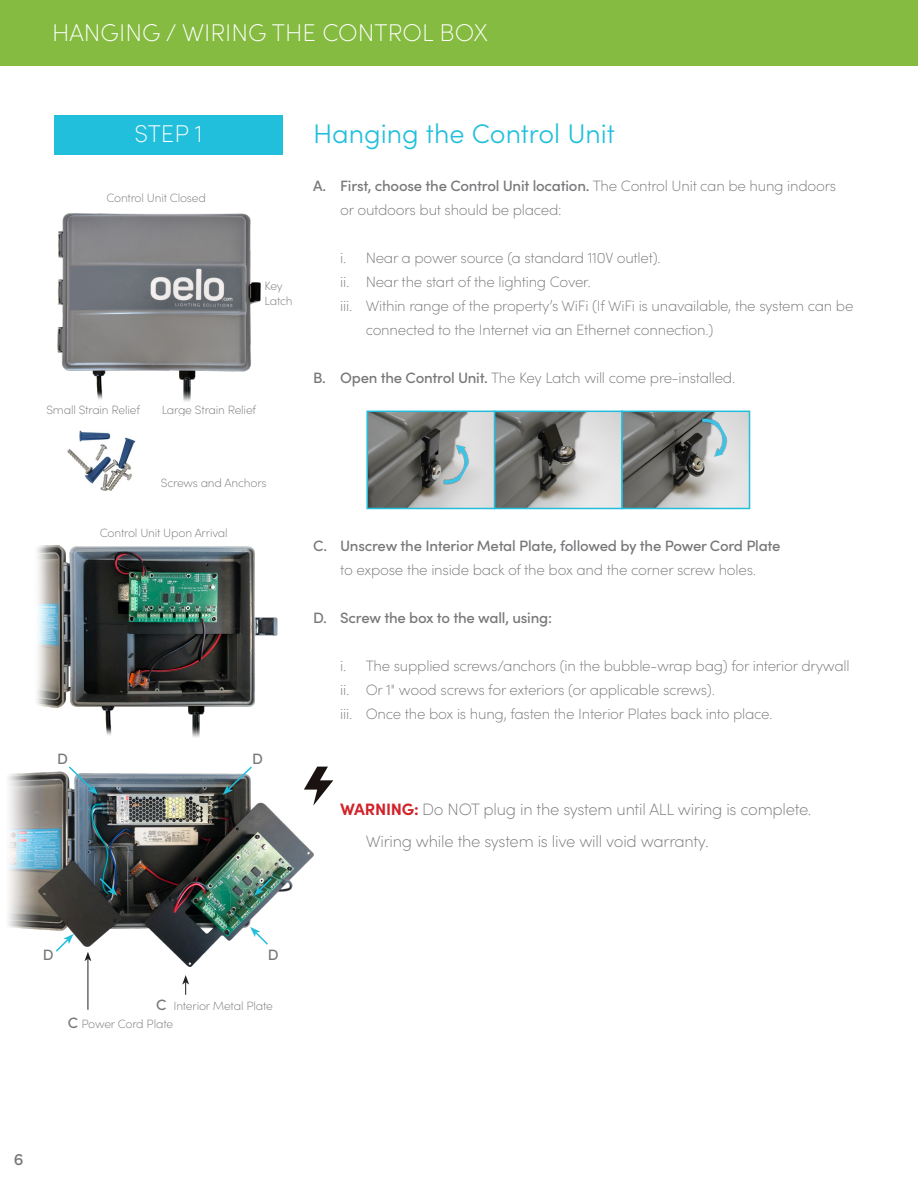
<style>
.page{position:relative;width:918px;height:1188px;background:#fff}
.page>*{position:absolute;margin:0;border:0;box-sizing:border-box;transform-origin:0 0}
.t1{font:300 27px "Sofia Pro";color:#22bfdc}
.t2{font:200 24.3px "Sofia Pro";color:#fff}
.t3{font:500 16.65px "Sofia Pro";color:#787779}
.t4{font:200 16.5px "Sofia Pro";letter-spacing:-.015em;color:#787779}
.t5{font:200 15px/24px "Sofia Pro";letter-spacing:-.015em;color:#787779}
.t6{font:500 15px/24px "Sofia Pro";letter-spacing:-.015em;color:#787779;text-align:center}
.t7{font:200 12px/15px "Sofia Pro";letter-spacing:-.015em;color:#787779}
.s1{font-weight:500}
.s2{font-weight:200}
.s3{font-weight:700;color:#d1232a}
.s4{font-weight:500;font-size:15px}
</style>
<div class="page">
<img style="left:320px;top:766px;width:14px;height:31px">
<div style="left:54px;top:115px;width:229px;height:39px;background:#22bfdc"></div>
<img style="left:8px;top:766px;width:312px;height:215px">
<svg style="left:250px;top:927px;width:20px;height:19px"></svg>
<svg style="left:54px;top:934px;width:20px;height:19px"></svg>
<svg style="left:254px;top:876px;width:19px;height:20px"></svg>
<svg style="left:98px;top:876px;width:19px;height:20px"></svg>
<svg style="left:67px;top:766px;width:31px;height:29px"></svg>
<svg style="left:223px;top:766px;width:31px;height:29px"></svg>
<svg style="left:182px;top:975px;width:7px;height:20px"></svg>
<hr style="left:88px;top:959px;width:1px;height:51px;background:#231f20">
<svg style="left:84px;top:952px;width:7px;height:9px"></svg>
<div style="left:0;top:0;width:918px;height:66px;background:#85bb40"></div>
<img style="left:67px;top:430px;width:69px;height:61px">
<img style="left:57px;top:213px;width:204px;height:189px">
<img style="left:37px;top:545px;width:241px;height:162px">
<img style="left:50px;top:707px;width:155px;height:31px">
<img style="left:369px;top:414px;width:378px;height:92px">
<div style="left:366px;top:411px;width:129px;height:98px;border:2px solid #22bfdc"></div>
<div style="left:494px;top:411px;width:129px;height:98px;border:2px solid #22bfdc"></div>
<div style="left:621px;top:411px;width:129px;height:98px;border:2px solid #22bfdc"></div>
<img style="left:438px;top:444px;width:37px;height:49px">
<img style="left:697px;top:410px;width:36px;height:48px">
<p class="t2" style="left:52px;top:15px;width:437px">HANGING / WIRING THE CONTROL BOX</p>
<p class="t2" style="left:134px;top:116px;width:70px">STEP 1</p>
<p class="t7" style="left:106px;top:190px;width:101px">Control Unit Closed</p>
<p class="t7" style="left:265px;top:278px;width:30px">Key<br>Latch</p>
<p class="t7" style="left:46px;top:401px;width:95px">Small Strain Relief</p>
<p class="t7" style="left:162px;top:401px;width:96px">Large Strain Relief</p>
<p class="t1" style="left:313px;top:114px;width:303px">Hanging the Control Unit</p>
<p class="t5" style="left:340px;top:173px;width:498px;text-indent:-27px"><span class="s1">A. First, choose the Control Unit location.</span> The Control Unit can be hung indoors or outdoors but should be placed:</p>
<p class="t5" style="left:340px;top:245px;width:322px">i. Near a power source (a standard 110V outlet).</p>
<p class="t5" style="left:340px;top:269px;width:252px">ii. Near the start of the lighting Cover.</p>
<p class="t5" style="left:366px;top:293px;width:489px;text-indent:-26px">iii. Within range of the property’s WiFi (If WiFi is unavailable, the system can be connected to the Internet via an Ethernet connection.)</p>
<p class="t5" style="left:313px;top:365px;width:424px"><span class="s1">B. Open the Control Unit.</span> The Key Latch will come pre-installed.</p>
<p class="t7" style="left:161px;top:474px;width:107px">Screws and Anchors</p>
<p class="t7" style="left:100px;top:525px;width:130px">Control Unit Upon Arrival</p>
<p class="t6" style="left:57px;top:746px;width:12px">D</p>
<p class="t6" style="left:252px;top:746px;width:12px">D</p>
<p class="t6" style="left:313px;top:533px;width:469px">C. Unscrew the Interior Metal Plate, followed by the Power Cord Plate <span class="s2">to expose the inside back of the box and the corner screw holes.</span></p>
<p class="t6" style="left:313px;top:605px;width:240px">D. Screw the box to the wall, using:</p>
<p class="t5" style="left:340px;top:653px;width:511px">i. The supplied screws/anchors (in the bubble-wrap bag) for interior drywall</p>
<p class="t5" style="left:340px;top:677px;width:376px">ii. Or 1" wood screws for exteriors (or applicable screws).</p>
<p class="t5" style="left:340px;top:701px;width:434px">iii. Once the box is hung, fasten the Interior Plates back into place.</p>
<p class="t4" style="left:340px;top:797px;width:473px"><span class="s3">WARNING:</span> Do NOT plug in the system until ALL wiring is complete.</p>
<p class="t4" style="left:366px;top:830px;width:345px">Wiring while the system is live will void warranty.</p>
<p class="t6" style="left:43px;top:942px;width:12px">D</p>
<p class="t6" style="left:268px;top:942px;width:12px">D</p>
<p class="t7" style="left:156px;top:997px;width:118px"><span class="s4">C</span> Interior Metal Plate</p>
<p class="t7" style="left:68px;top:1016px;width:107px"><span class="s4">C</span> Power Cord Plate</p>
<p class="t3" style="left:14px;top:1147px;width:11px">6</p>
</div>
